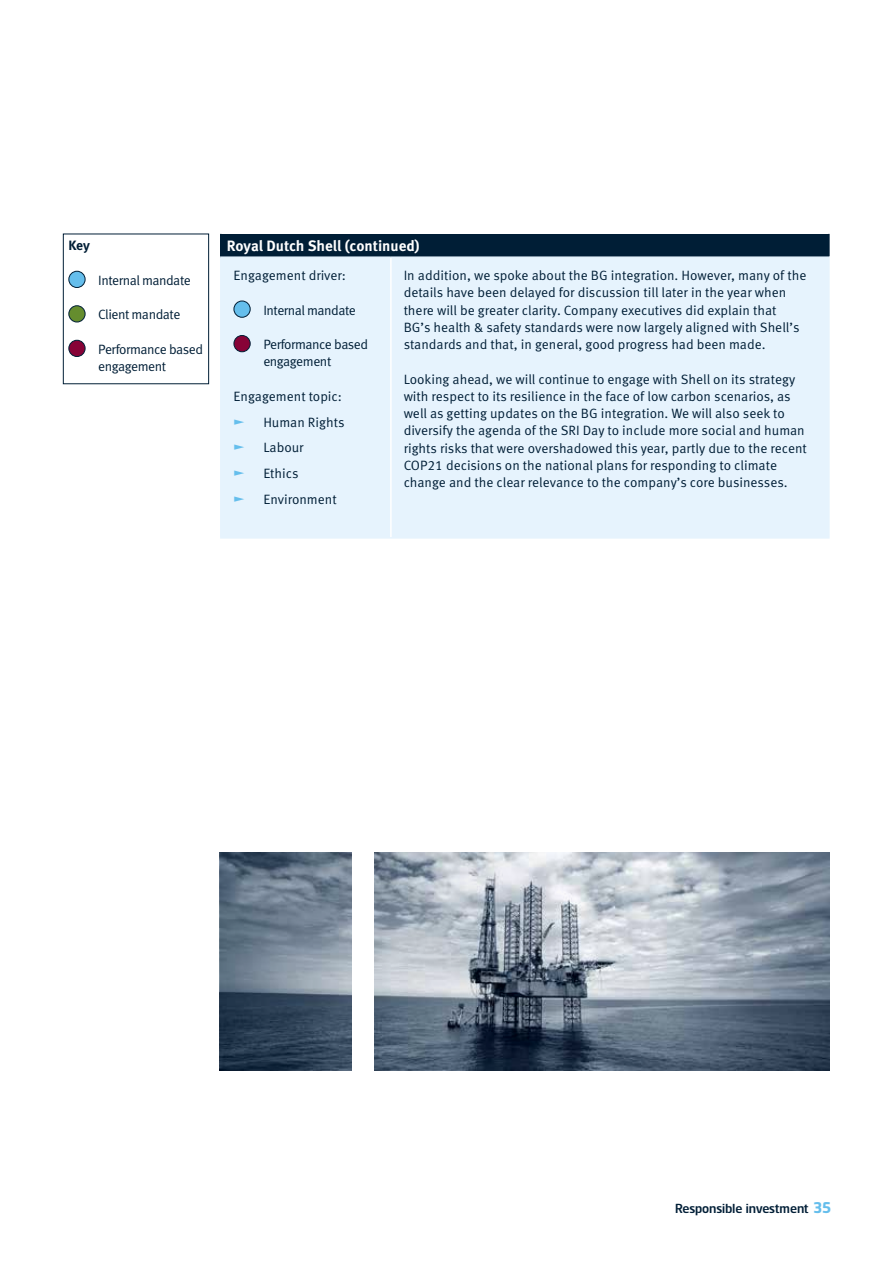
<style>
.page{position:relative;width:893px;height:1263px;background:#fff}
.page>*{position:absolute;margin:0;border:0;box-sizing:border-box;transform-origin:0 0}
.t1{font:700 15px "Meta Standard Life Pro TF";color:#fff}
.t2{font:13.5px/17.2px "Meta Standard Life Pro TF Norm";color:#001e36}
.t3{font:13.5px/17.2px "Meta Standard Life Pro TF Norm";letter-spacing:-.035em;color:#001e36}
.t4{font:700 13.5px "Meta Standard Life Pro TF";color:#001e36}
.t5{font:12.75px "Standard Life";color:#001e36}
.s1{font-family:"Standard Life";color:#65beec}
.s2{font-weight:700;font-size:15px;color:#65beec}
</style>
<div class="page">
<div style="left:221px;top:234px;width:608px;height:23px;background:#001e36"></div>
<div style="left:222px;top:258px;width:606px;height:279px;background:#e6f3fd"></div>
<hr style="left:220px;top:234px;width:2px;height:22px;background:#001e36">
<hr style="left:828px;top:234px;width:2px;height:22px;background:#001e36">
<hr style="left:220px;top:256px;width:171px;height:2px;background:#e6f3fd">
<hr style="left:220px;top:258px;width:2px;height:279px;background:#e6f3fd">
<hr style="left:391px;top:256px;width:439px;height:2px;background:#e6f3fd">
<hr style="left:828px;top:258px;width:2px;height:279px;background:#e6f3fd">
<hr style="left:220px;top:537px;width:171px;height:2px;background:#e6f3fd">
<hr style="left:391px;top:537px;width:439px;height:2px;background:#e6f3fd">
<hr style="left:390px;top:258px;width:2px;height:279px;background:#fff">
<div style="left:234px;top:301px;width:16px;height:16px;background:#65beec;border-radius:50%"></div>
<div style="left:234px;top:301px;width:17px;height:17px;border:1px solid #001e36;border-radius:50%"></div>
<div style="left:234px;top:335px;width:16px;height:17px;background:#870337;border-radius:50%"></div>
<div style="left:234px;top:335px;width:17px;height:17px;border:1px solid #001e36;border-radius:50%"></div>
<svg style="left:220px;top:852px;width:609px;height:218px;background:#7d8a98"></svg>
<div style="left:69px;top:271px;width:16px;height:16px;background:#65beec;border-radius:50%"></div>
<div style="left:68px;top:271px;width:17px;height:17px;border:1px solid #001e36;border-radius:50%"></div>
<div style="left:69px;top:306px;width:16px;height:16px;background:#658d2e;border-radius:50%"></div>
<div style="left:68px;top:305px;width:17px;height:17px;border:1px solid #001e36;border-radius:50%"></div>
<div style="left:69px;top:340px;width:16px;height:16px;background:#870337;border-radius:50%"></div>
<div style="left:68px;top:340px;width:17px;height:17px;border:1px solid #001e36;border-radius:50%"></div>
<div style="left:63px;top:234px;width:146px;height:150px;border:1px solid #001e36"></div>
<div style="left:352px;top:803px;width:21px;height:281px;background:#fff"></div>
<p class="t4" style="left:68px;top:235px;width:23px">Key</p>
<p class="t3" style="left:98px;top:271px;width:94px">Internal mandate</p>
<p class="t3" style="left:98px;top:305px;width:84px">Client mandate</p>
<p class="t3" style="left:98px;top:340px;width:106px">Performance based engagement</p>
<p class="t1" style="left:227px;top:234px;width:194px">Royal Dutch Shell (continued)</p>
<p class="t2" style="left:234px;top:266px;width:114px">Engagement driver:</p>
<p class="t3" style="left:263px;top:300px;width:94px">Internal mandate</p>
<p class="t3" style="left:263px;top:335px;width:106px">Performance based engagement</p>
<p class="t2" style="left:234px;top:382px;width:112px;line-height:25.8px">Engagement topic: <span class="s1">¬</span> Human Rights <span class="s1">¬</span> Labour<br><span class="s1">¬</span> Ethics<br><span class="s1">¬</span> Environment</p>
<p class="t2" style="left:404px;top:266px;width:404px">In addition, we spoke about the BG integration. However, many of the details have been delayed for discussion till later in the year when there will be greater clarity. Company executives did explain that BG’s health &amp; safety standards were now largely aligned with Shell’s standards and that, in general, good progress had been made.</p>
<p class="t2" style="left:404px;top:369px;width:405px">Looking ahead, we will continue to engage with Shell on its strategy with respect to its resilience in the face of low carbon scenarios, as well as getting updates on the BG integration. We will also seek to diversify the agenda of the SRI Day to include more social and human rights risks that were overshadowed this year, partly due to the recent COP21 decisions on the national plans for responding to climate change and the clear relevance to the company’s core businesses.</p>
<p class="t5" style="left:675px;top:1200px;width:157px">Responsible investment <span class="s2">35</span></p>
</div>
